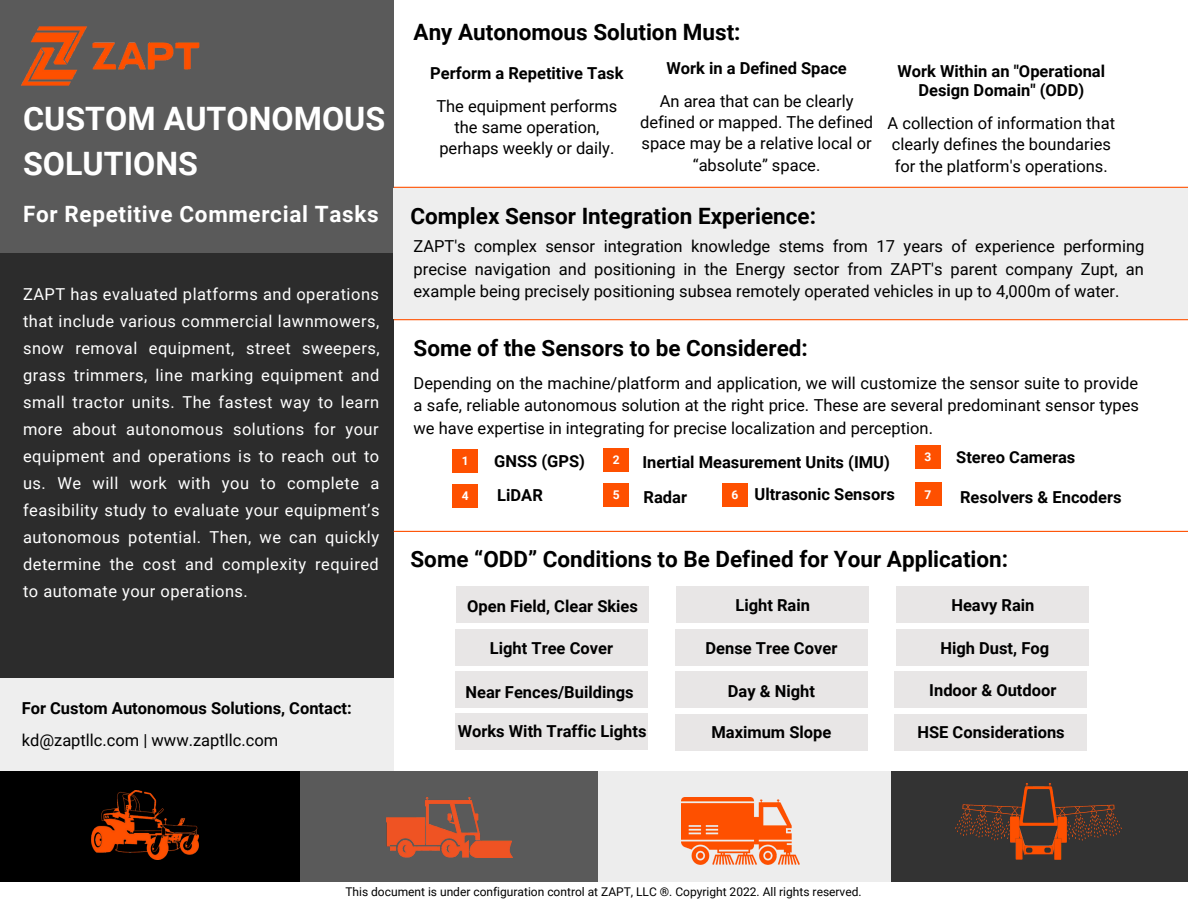
<style>
.page{position:relative;width:1188px;height:918px;background:#fff}
.page>*{position:absolute;margin:0;border:0;box-sizing:border-box;transform-origin:0 0}
.t1{font:700 32.25px/45px "Roboto";color:#fff}
.t2{font:700 22.5px "Roboto";color:#000}
.t3{font:700 22.5px "Roboto";letter-spacing:.03em;color:#fff}
.t4{font:16.5px/21.3px "Roboto";color:#000;text-align:center}
.t5{font:16.5px/27px "Roboto";letter-spacing:.03em;color:#fff;text-align:justify}
.t6{font:700 16.5px/19.2px "Roboto";color:#000;text-align:center}
.t7{font:12px "Roboto";color:#000}
.t8{font:700 12px "Roboto";color:#fff}
</style>
<div class="page">
<div style="left:888px;top:772px;width:300px;height:146px;background:#333"></div>
<div style="left:591px;top:771px;width:300px;height:111px;background:#ededed"></div>
<div style="left:0;top:677px;width:394px;height:94px;background:#eee"></div>
<div style="left:0;top:0;width:393px;height:261px;background:#5a5a5a"></div>
<div style="left:0;top:254px;width:393px;height:423px;background:#2c2c2c"></div>
<div style="left:0;top:771px;width:300px;height:111px;background:#000"></div>
<div style="left:300px;top:771px;width:298px;height:111px;background:#5a5a5a"></div>
<img style="left:955px;top:784px;width:167px;height:75px">
<img style="left:387px;top:797px;width:126px;height:61px">
<img style="left:682px;top:797px;width:118px;height:68px">
<img style="left:92px;top:790px;width:107px;height:70px">
<hr style="left:394px;top:187px;width:794px;height:1px;background:#fe5000">
<div style="left:0;top:882px;width:1188px;height:36px;background:#fff"></div>
<div style="left:394px;top:188px;width:794px;height:131px;background:#eee"></div>
<hr style="left:394px;top:319px;width:794px;height:1px;background:#fe5000">
<div style="left:453px;top:450px;width:25px;height:23px;background:#fe5000"></div>
<div style="left:604px;top:448px;width:25px;height:24px;background:#fe5000"></div>
<div style="left:915px;top:446px;width:26px;height:23px;background:#fe5000"></div>
<div style="left:604px;top:483px;width:25px;height:24px;background:#fe5000"></div>
<div style="left:722px;top:483px;width:25px;height:24px;background:#fe5000"></div>
<div style="left:453px;top:484px;width:25px;height:24px;background:#fe5000"></div>
<div style="left:915px;top:483px;width:26px;height:23px;background:#fe5000"></div>
<hr style="left:394px;top:531px;width:794px;height:1px;background:#fe5000">
<div style="left:456px;top:586px;width:193px;height:37px;background:#e8e6e6"></div>
<div style="left:455px;top:629px;width:193px;height:36px;background:#e8e6e6"></div>
<div style="left:455px;top:671px;width:193px;height:37px;background:#e8e6e6"></div>
<div style="left:676px;top:586px;width:193px;height:37px;background:#e8e6e6"></div>
<div style="left:675px;top:629px;width:193px;height:36px;background:#e8e6e6"></div>
<div style="left:675px;top:671px;width:193px;height:37px;background:#e8e6e6"></div>
<div style="left:896px;top:586px;width:193px;height:37px;background:#e8e6e6"></div>
<div style="left:896px;top:629px;width:193px;height:36px;background:#e8e6e6"></div>
<div style="left:895px;top:671px;width:192px;height:37px;background:#e8e6e6"></div>
<img style="left:21px;top:26px;width:179px;height:60px">
<div style="left:455px;top:713px;width:193px;height:37px;background:#e8e6e6"></div>
<div style="left:675px;top:714px;width:193px;height:37px;background:#e8e6e6"></div>
<div style="left:895px;top:714px;width:192px;height:37px;background:#e8e6e6"></div>
<p class="t1" style="left:23px;top:97px;width:364px">CUSTOM AUTONOMOUS<br>SOLUTIONS</p>
<p class="t3" style="left:23px;top:201px;width:357px">For Repetitive Commercial Tasks</p>
<p class="t5" style="left:23px;top:281px;width:358px">ZAPT has evaluated platforms and operations that include various commercial lawnmowers, snow removal equipment, street sweepers, grass trimmers, line marking equipment and small tractor units. The fastest way to learn more about autonomous solutions for your equipment and operations is to reach out to us. We will work with you to complete a feasibility study to evaluate your equipment’s autonomous potential. Then, we can quickly determine the cost and complexity required to automate your operations.</p>
<p class="t6" style="left:22px;top:699px;width:332px">For Custom Autonomous Solutions, Contact:</p>
<p class="t4" style="left:22px;top:730px;width:258px">kd@zaptllc.com | www.zaptllc.com</p>
<p class="t2" style="left:414px;top:19px;width:329px">Any Autonomous Solution Must:</p>
<p class="t6" style="left:666px;top:59px;width:182px">Work in a Defined Space</p>
<p class="t4" style="left:640px;top:90px;width:235px">An area that can be clearly defined or mapped. The defined space may be a relative local or “absolute” space.</p>
<p class="t6" style="left:430px;top:64px;width:195px">Perform a Repetitive Task</p>
<p class="t4" style="left:436px;top:95px;width:183px">The equipment performs the same operation, perhaps weekly or daily.</p>
<p class="t6" style="left:898px;top:62px;width:209px">Work Within an "Operational<br>Design Domain" (ODD)</p>
<p class="t4" style="left:888px;top:113px;width:229px;text-align:left">A collection of information that clearly defines the boundaries for the platform's operations.</p>
<p class="t2" style="left:410px;top:203px;width:407px">Complex Sensor Integration Experience:</p>
<p class="t4" style="left:414px;top:235px;width:732px;line-height:22.5px;text-align:justify">ZAPT's complex sensor integration knowledge stems from 17 years of experience performing precise navigation and positioning in the Energy sector from ZAPT's parent company Zupt, an example being precisely positioning subsea remotely operated vehicles in up to 4,000m of water.</p>
<p class="t2" style="left:414px;top:335px;width:396px">Some of the Sensors to be Considered:</p>
<p class="t4" style="left:414px;top:372px;width:727px;line-height:22.5px;text-align:justify">Depending on the machine/platform and application, we will customize the sensor suite to provide a safe, reliable autonomous solution at the right price. These are several predominant sensor types we have expertise in integrating for precise localization and perception.</p>
<p class="t6" style="left:956px;top:448px;width:121px">Stereo Cameras</p>
<p class="t8" style="left:462px;top:454px;width:8px">1</p>
<p class="t6" style="left:494px;top:452px;width:92px">GNSS (GPS)</p>
<p class="t8" style="left:613px;top:453px;width:8px">2</p>
<p class="t8" style="left:925px;top:450px;width:8px">3</p>
<p class="t8" style="left:462px;top:489px;width:8px">4</p>
<p class="t8" style="left:613px;top:488px;width:8px">5</p>
<p class="t8" style="left:731px;top:488px;width:8px">6</p>
<p class="t8" style="left:925px;top:487px;width:8px">7</p>
<p class="t6" style="left:642px;top:453px;width:249px">Inertial Measurement Units (IMU)</p>
<p class="t6" style="left:497px;top:485px;width:47px">LiDAR</p>
<p class="t6" style="left:644px;top:487px;width:45px">Radar</p>
<p class="t6" style="left:755px;top:485px;width:142px">Ultrasonic Sensors</p>
<p class="t6" style="left:960px;top:488px;width:163px">Resolvers &amp; Encoders</p>
<p class="t2" style="left:410px;top:546px;width:599px">Some “ODD” Conditions to Be Defined for Your Application:</p>
<p class="t6" style="left:467px;top:597px;width:172px">Open Field, Clear Skies</p>
<p class="t6" style="left:490px;top:638px;width:125px">Light Tree Cover</p>
<p class="t6" style="left:465px;top:683px;width:170px">Near Fences/Buildings</p>
<p class="t6" style="left:735px;top:596px;width:76px">Light Rain</p>
<p class="t6" style="left:705px;top:639px;width:133px">Dense Tree Cover</p>
<p class="t6" style="left:728px;top:681px;width:89px">Day &amp; Night</p>
<p class="t6" style="left:951px;top:596px;width:85px">Heavy Rain</p>
<p class="t6" style="left:940px;top:639px;width:110px">High Dust, Fog</p>
<p class="t6" style="left:929px;top:680px;width:129px">Indoor &amp; Outdoor</p>
<p class="t6" style="left:458px;top:722px;width:190px">Works With Traffic Lights</p>
<p class="t6" style="left:711px;top:723px;width:121px">Maximum Slope</p>
<p class="t6" style="left:917px;top:723px;width:149px">HSE Considerations</p>
<p class="t7" style="left:345px;top:885px;width:518px">This document is under configuration control at ZAPT, LLC ®. Copyright 2022. All rights reserved.</p>
</div>
